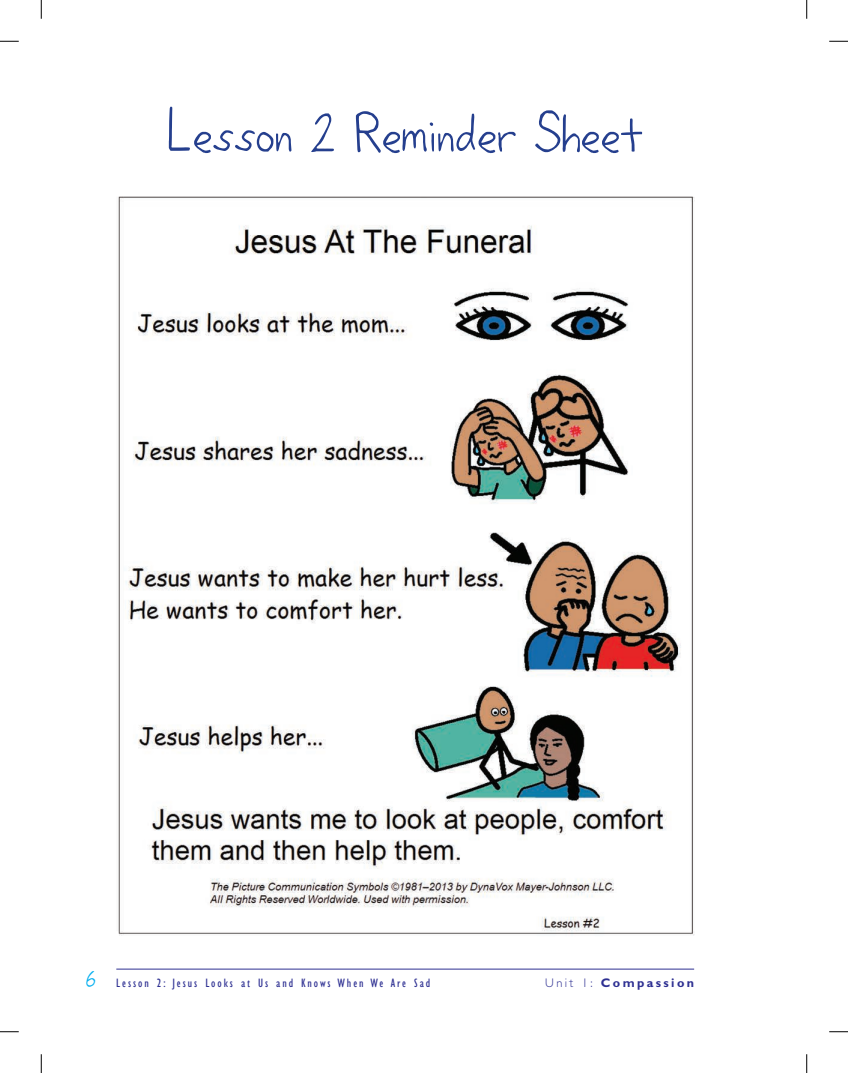
<style>
.page{position:relative;width:848px;height:1073px;background:#fff}
.page>*{position:absolute;margin:0;border:0;box-sizing:border-box;transform-origin:0 0}
.t1{font:60px "Mc Parland";color:#253f8e}
.t2{font:condensed 12.5px "Gill Sans";letter-spacing:.155em;color:#2e3092}
.t3{font:700 12.5px "M Gill Sans";letter-spacing:.19em;color:#2e3092}
.s1{font-family:"Mc Parland";font-stretch:normal;font-size:25px;color:#00aeef}
.s2{font-weight:300}
</style>
<div class="page">
<hr style="left:116px;top:968px;width:578px;height:1px;background:#2e3092">
<img style="left:118px;top:196px;width:576px;height:740px">
<svg style="left:0;top:41px;width:19px;height:1px"></svg>
<svg style="left:829px;top:41px;width:19px;height:1px"></svg>
<svg style="left:0;top:1031px;width:19px;height:1px"></svg>
<svg style="left:829px;top:1031px;width:19px;height:1px"></svg>
<svg style="left:41px;top:0;width:1px;height:19px"></svg>
<svg style="left:41px;top:1054px;width:1px;height:18px"></svg>
<svg style="left:806px;top:0;width:1px;height:19px"></svg>
<svg style="left:806px;top:1054px;width:1px;height:18px"></svg>
<h1 class="t1" style="left:166px;top:106px;width:479px">Lesson 2 Reminder Sheet</h1>
<p class="t2" style="left:86px;top:976px;width:345px"><span class="s1">6</span> Lesson 2: Jesus Looks at Us and Knows When We Are Sad</p>
<p class="t3" style="left:545px;top:975px;width:150px"><span class="s2">Unit 1:</span> Compassion</p>
</div>
